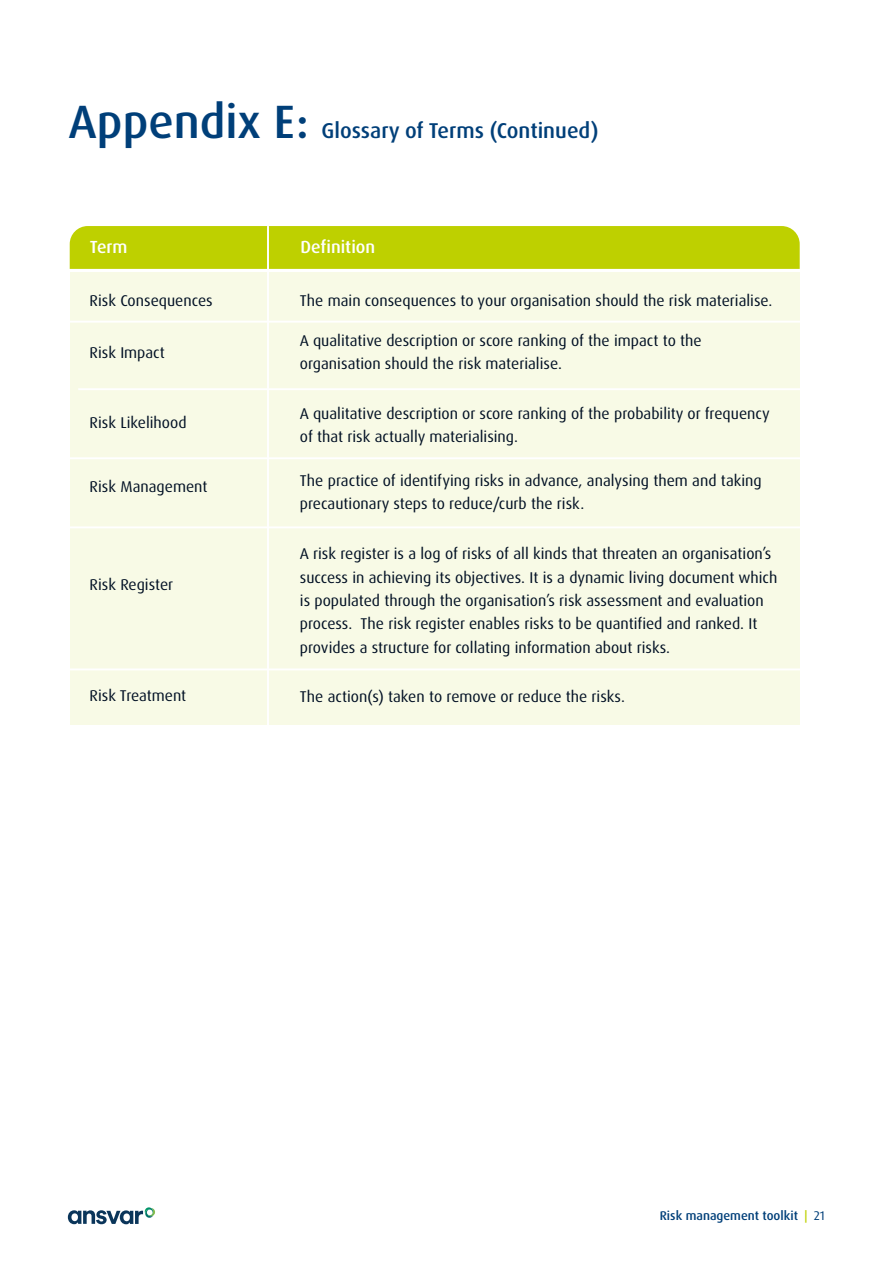
<style>
.page{position:relative;width:893px;height:1263px;background:#fff}
.page>*{position:absolute;margin:0;border:0;box-sizing:border-box;transform-origin:0 0}
.t1{font:500 21.45px "Dax Pro";color:#003f79}
.t2{font:500 17.55px "Dax Pro";color:#fff}
.t3{font:15.6px/23.4px "Dax Pro";color:#000f23}
.t4{font:500 12.6px "Dax Pro";color:#003f79}
.s1{font-size:46.8px}
.s2{color:#bed000}
.s3{font-weight:400}
</style>
<div class="page">
<svg style="left:68px;top:1207px;width:87px;height:17px"></svg>
<div style="left:70px;top:272px;width:730px;height:452px;background:#f8fae6"></div>
<hr style="left:78px;top:388px;width:755px;height:2px;background:#fff">
<hr style="left:70px;top:321px;width:755px;height:2px;background:#fff">
<hr style="left:70px;top:457px;width:755px;height:2px;background:#fff">
<hr style="left:68px;top:526px;width:755px;height:2px;background:#fff">
<hr style="left:62px;top:668px;width:755px;height:2px;background:#fff">
<div style="left:70px;top:226px;width:730px;height:43px;background:#bed000"></div>
<hr style="left:267px;top:226px;width:2px;height:855px;background:#fff">
<h1 class="t1" style="left:69px;top:116px;width:532px"><span class="s1">Appendix E:</span> Glossary of Terms (Continued)</h1>
<p class="t2" style="left:90px;top:235px;width:39px">Term</p>
<p class="t2" style="left:300px;top:235px;width:76px">Definition</p>
<p class="t3" style="left:90px;top:289px;width:125px">Risk Consequences</p>
<p class="t3" style="left:90px;top:341px;width:77px">Risk Impact</p>
<p class="t3" style="left:90px;top:410px;width:98px">Risk Likelihood</p>
<p class="t3" style="left:90px;top:475px;width:119px">Risk Management</p>
<p class="t3" style="left:90px;top:573px;width:85px">Risk Register</p>
<p class="t3" style="left:90px;top:683px;width:98px">Risk Treatment</p>
<p class="t3" style="left:300px;top:289px;width:474px">The main consequences to your organisation should the risk materialise.</p>
<p class="t3" style="left:300px;top:329px;width:403px">A qualitative description or score ranking of the impact to the organisation should the risk materialise.</p>
<p class="t3" style="left:300px;top:402px;width:471px">A qualitative description or score ranking of the probability or frequency of that risk actually materialising.</p>
<p class="t3" style="left:300px;top:469px;width:463px">The practice of identifying risks in advance, analysing them and taking precautionary steps to reduce/curb the risk.</p>
<p class="t3" style="left:300px;top:542px;width:479px">A risk register is a log of risks of all kinds that threaten an organisation’s success in achieving its objectives. It is a dynamic living document which is populated through the organisation’s risk assessment and evaluation process. The risk register enables risks to be quantified and ranked. It provides a structure for collating information about risks.</p>
<p class="t3" style="left:300px;top:684px;width:327px">The action(s) taken to remove or reduce the risks.</p>
<p class="t4" style="left:660px;top:1208px;width:167px">Risk management toolkit <span class="s2">|</span> <span class="s3">21</span></p>
</div>
